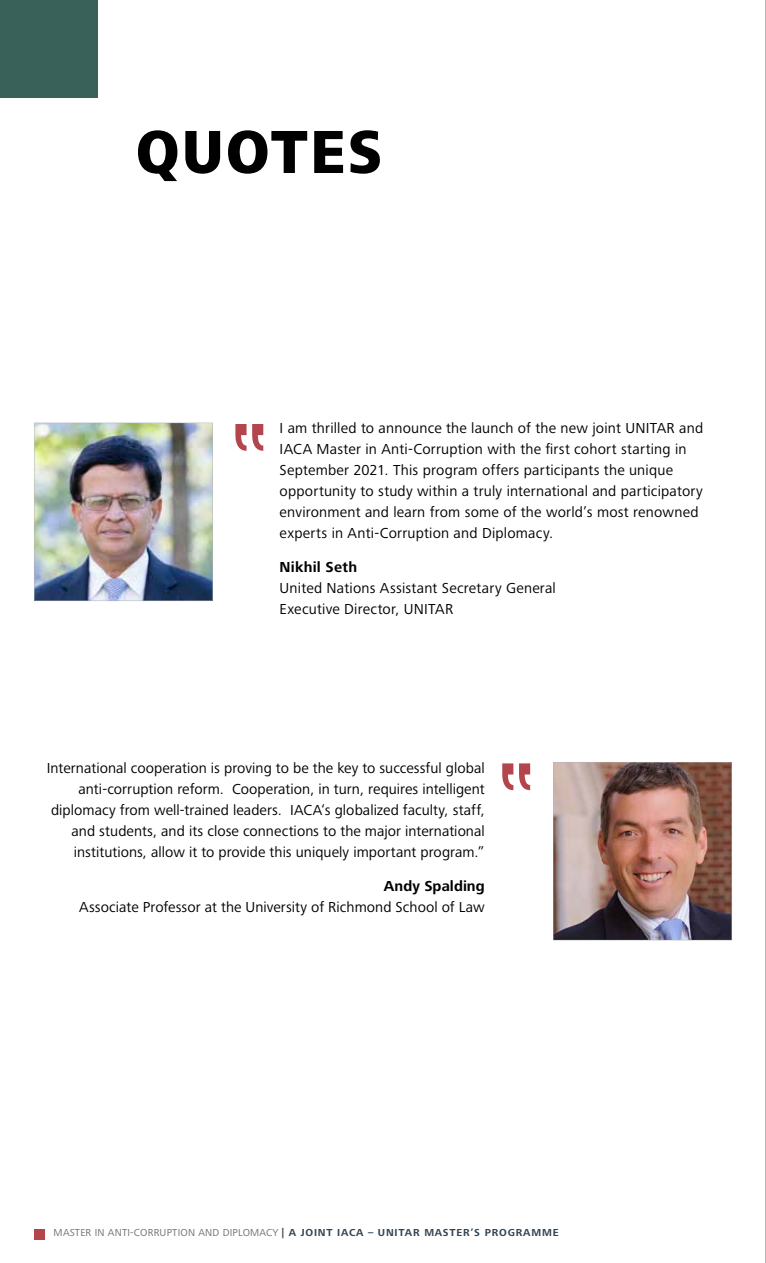
<style>
.page{position:relative;width:766px;height:1263px;background:#fff}
.page>*{position:absolute;margin:0;border:0;box-sizing:border-box;transform-origin:0 0}
.t1{font:800 63px "Frutiger Next Pro";letter-spacing:.05em;color:#000;scale:.9 1}
.t2{font:15px/21px "Frutiger Next Pro";letter-spacing:.01em;color:#000}
.t3{font:700 15px "Frutiger Next Pro";letter-spacing:.01em;color:#000}
.t4{font:10.5px "Frutiger Next Pro";letter-spacing:.02em;color:#717073}
.s1{font-weight:700;color:#334452}
</style>
<div class="page">
<div style="left:34px;top:1229px;width:10px;height:10px;background:#b4454c"></div>
<hr style="left:765px;top:0;width:1px;height:1263px;background:#9fa3a4">
<img style="left:553px;top:762px;width:179px;height:179px">
<img style="left:34px;top:422px;width:179px;height:179px">
<div style="left:0;top:0;width:98px;height:98px;background:#39615a"></div>
<h1 class="t1" style="left:136px;top:116px;width:274px">QUOTES</h1>
<p class="t2" style="left:279px;top:418px;width:425px">I am thrilled to announce the launch of the new joint UNITAR and IACA Master in Anti-Corruption with the first cohort starting in September 2021. This program offers participants the unique opportunity to study within a truly international and participatory environment and learn from some of the world’s most renowned experts in Anti-Corruption and Diplomacy.</p>
<p class="t3" style="left:279px;top:558px;width:79px">Nikhil Seth</p>
<p class="t2" style="left:279px;top:577px;width:277px">United Nations Assistant Secretary General<br>Executive Director, UNITAR</p>
<p class="t2" style="left:47px;top:757px;width:439px;text-align:right">International cooperation is proving to be the key to successful global anti-corruption reform. Cooperation, in turn, requires intelligent diplomacy from well-trained leaders. IACA‘s globalized faculty, staff, and students, and its close connections to the major international institutions, allow it to provide this uniquely important program.”</p>
<p class="t3" style="left:383px;top:877px;width:102px">Andy Spalding</p>
<p class="t2" style="left:79px;top:896px;width:407px">Associate Professor at the University of Richmond School of Law</p>
<p class="t4" style="left:54px;top:1226px;width:506px">MASTER IN ANTI-CORRUPTION AND DIPLOMACY <span class="s1">| A JOINT IACA – UNITAR MASTER’S PROGRAMME</span></p>
</div>
